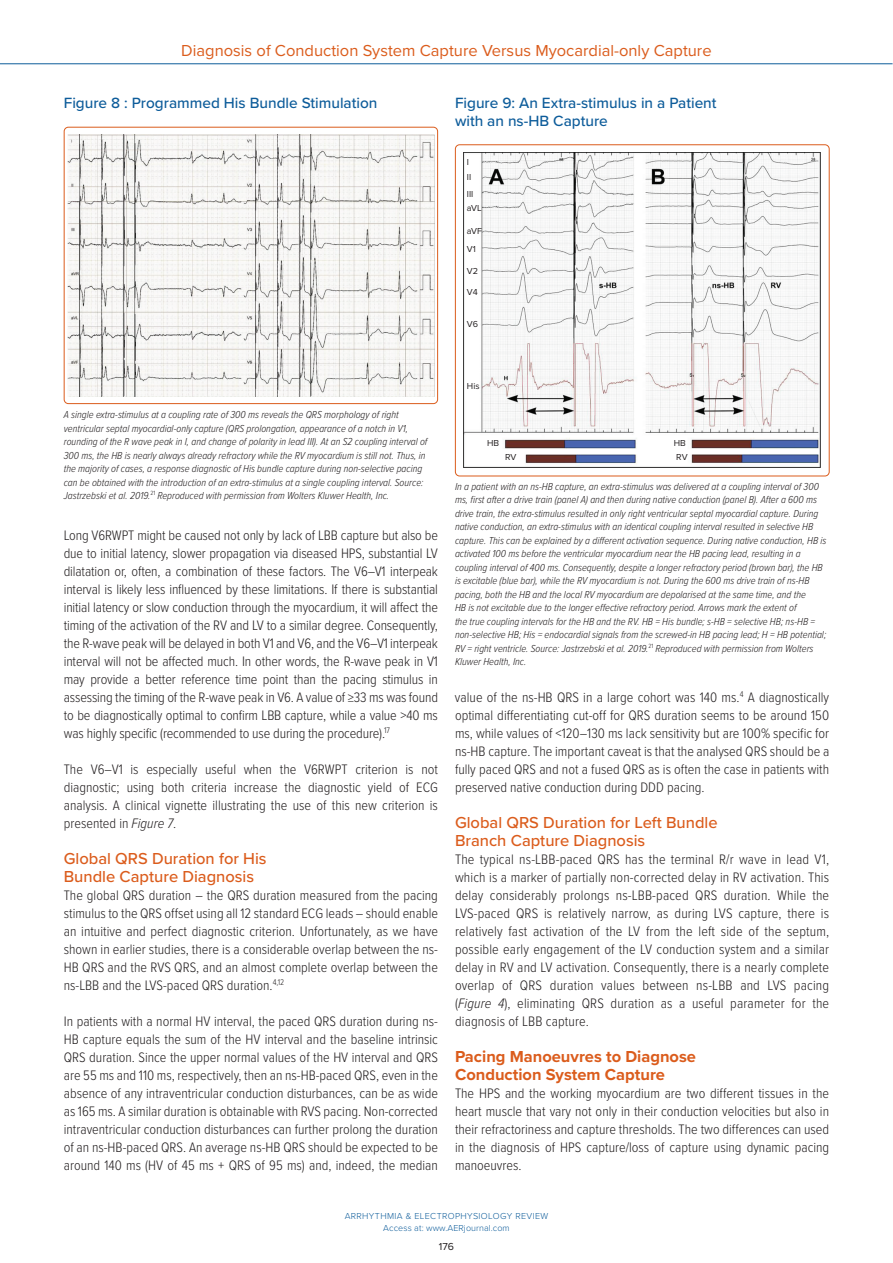
<style>
.page{position:relative;width:893px;height:1263px;background:#fff}
.page>*{position:absolute;margin:0;border:0;box-sizing:border-box;transform-origin:0 0}
.t1{font:500 16.5px/18px "Proxima Nova";color:#db5c1c}
.t2{font:16.5px "Proxima Nova";color:#db5c1c}
.t3{font:700 16.5px/18px "Proxima Nova";color:#db5c1c}
.t4{font:500 15.3px/18px "Proxima Nova";color:#0d5c9a}
.t5{font:300 14.25px/18px "Proxima Nova Cond";color:#231f20;text-align:justify}
.t6{font:italic 300 10.5px/13.5px "Proxima Nova Cond";color:#231f20}
.t7{font:10.5px "Proxima Nova";color:#231f20}
.t8{font:300 9px/12.8px "Proxima Nova";letter-spacing:.04em;color:#0d5c9a;text-align:center}
.t9{font:9px/14.7px "Proxima Nova";color:#231f20}
.s1{font-style:italic}
</style>
<div class="page">
<hr style="left:0;top:64px;width:892px;height:1px;background:#0d5c9a">
<img style="left:67px;top:134px;width:367px;height:263px">
<div style="left:64px;top:127px;width:374px;height:277px;border:1px solid #db5c1c;border-radius:4px"></div>
<img style="left:464px;top:153px;width:357px;height:315px">
<div style="left:455px;top:144px;width:375px;height:332px;border:1px solid #db5c1c;border-radius:4px"></div>
<p class="t2" style="left:181px;top:38px;width:532px">Diagnosis of Conduction System Capture Versus Myocardial-only Capture</p>
<p class="t4" style="left:64px;top:93px;width:315px">Figure 8 : Programmed His Bundle Stimulation</p>
<p class="t4" style="left:455px;top:93px;width:263px">Figure 9: An Extra-stimulus in a Patient with an ns-HB Capture</p>
<p class="t9" style="left:467px;top:154px;width:6px">I<br>II</p>
<p class="t9" style="left:467px;top:187px;width:16px;line-height:13.6px">III aVL</p>
<p class="t9" style="left:467px;top:221px;width:17px;line-height:18px">aVF<br>V1</p>
<p class="t9" style="left:467px;top:263px;width:13px">V2</p>
<p class="t9" style="left:467px;top:285px;width:12px">V4</p>
<p class="t9" style="left:467px;top:316px;width:13px">V6</p>
<p class="t6" style="left:64px;top:408px;width:365px">A single extra-stimulus at a coupling rate of 300 ms reveals the QRS morphology of right ventricular septal myocardial-only capture (QRS prolongation, appearance of a notch in V1, rounding of the R wave peak in I, and change of polarity in lead III). At an S2 coupling interval of 300 ms, the HB is nearly always already refractory while the RV myocardium is still not. Thus, in the majority of cases, a response diagnostic of His bundle capture during non-selective pacing can be obtained with the introduction of an extra-stimulus at a single coupling interval. Source:<br>Jastrzebski et al. 2019.<sup>21</sup> Reproduced with permission from Wolters Kluwer Health, Inc.</p>
<p class="t5" style="left:64px;top:526px;width:376px">Long V6RWPT might be caused not only by lack of LBB capture but also be due to initial latency, slower propagation via diseased HPS, substantial LV dilatation or, often, a combination of these factors. The V6–V1 interpeak interval is likely less influenced by these limitations. If there is substantial initial latency or slow conduction through the myocardium, it will affect the timing of the activation of the RV and LV to a similar degree. Consequently, the R-wave peak will be delayed in both V1 and V6, and the V6–V1 interpeak interval will not be affected much. In other words, the R-wave peak in V1 may provide a better reference time point than the pacing stimulus in assessing the timing of the R-wave peak in V6. A value of ≥33 ms was found to be diagnostically optimal to confirm LBB capture, while a value &gt;40 ms was highly specific (recommended to use during the procedure).<sup>17</sup></p>
<p class="t5" style="left:64px;top:760px;width:376px">The V6–V1 is especially useful when the V6RWPT criterion is not diagnostic; using both criteria increase the diagnostic yield of ECG analysis. A clinical vignette illustrating the use of this new criterion is presented in <span class="s1">Figure 7</span>.</p>
<p class="t1" style="left:64px;top:849px;width:204px">Global QRS Duration for His<br>Bundle Capture Diagnosis</p>
<p class="t5" style="left:64px;top:886px;width:376px">The global QRS duration – the QRS duration measured from the pacing stimulus to the QRS offset using all 12 standard ECG leads – should enable an intuitive and perfect diagnostic criterion. Unfortunately, as we have shown in earlier studies, there is a considerable overlap between the ns-HB QRS and the RVS QRS, and an almost complete overlap between the ns-LBB and the LVS-paced QRS duration.<sup>4,12</sup></p>
<p class="t5" style="left:64px;top:1012px;width:376px">In patients with a normal HV interval, the paced QRS duration during ns-HB capture equals the sum of the HV interval and the baseline intrinsic QRS duration. Since the upper normal values of the HV interval and QRS are 55 ms and 110 ms, respectively, then an ns-HB-paced QRS, even in the absence of any intraventricular conduction disturbances, can be as wide as 165 ms. A similar duration is obtainable with RVS pacing. Non-corrected intraventricular conduction disturbances can further prolong the duration of an ns-HB-paced QRS. An average ns-HB QRS should be expected to be around 140 ms (HV of 45 ms + QRS of 95 ms) and, indeed, the median</p>
<p class="t9" style="left:467px;top:378px;width:14px">His</p>
<p class="t9" style="left:487px;top:435px;width:14px">HB</p>
<p class="t9" style="left:674px;top:435px;width:14px">HB</p>
<p class="t9" style="left:505px;top:449px;width:13px">RV</p>
<p class="t9" style="left:676px;top:449px;width:13px">RV</p>
<p class="t6" style="left:455px;top:479px;width:373px">In a patient with an ns-HB capture, an extra-stimulus was delivered at a coupling interval of 300 ms, first after a drive train (panel A) and then during native conduction (panel B). After a 600 ms drive train, the extra-stimulus resulted in only right ventricular septal myocardial capture. During native conduction, an extra-stimulus with an identical coupling interval resulted in selective HB capture. This can be explained by a different activation sequence. During native conduction, HB is activated 100 ms before the ventricular myocardium near the HB pacing lead, resulting in a coupling interval of 400 ms. Consequently, despite a longer refractory period (brown bar), the HB is excitable (blue bar), while the RV myocardium is not. During the 600 ms drive train of ns-HB pacing, both the HB and the local RV myocardium are depolarised at the same time, and the<br>HB is not excitable due to the longer effective refractory period. Arrows mark the extent of<br>the true coupling intervals for the HB and the RV. HB = His bundle; s-HB = selective HB; ns-HB = non-selective HB; His = endocardial signals from the screwed-in HB pacing lead; H = HB potential; RV = right ventricle. Source: Jastrzebski et al. 2019.<sup>21</sup> Reproduced with permission from Wolters Kluwer Health, Inc.</p>
<p class="t5" style="left:455px;top:687px;width:376px">value of the ns-HB QRS in a large cohort was 140 ms.<sup>4</sup> A diagnostically optimal differentiating cut-off for QRS duration seems to be around 150 ms, while values of &lt;120–130 ms lack sensitivity but are 100% specific for ns-HB capture. The important caveat is that the analysed QRS should be a fully paced QRS and not a fused QRS as is often the case in patients with preserved native conduction during DDD pacing.</p>
<p class="t1" style="left:455px;top:813px;width:264px">Global QRS Duration for Left Bundle<br>Branch Capture Diagnosis</p>
<p class="t5" style="left:455px;top:850px;width:376px">The typical ns-LBB-paced QRS has the terminal R/r wave in lead V1, which is a marker of partially non-corrected delay in RV activation. This delay considerably prolongs ns-LBB-paced QRS duration. While the LVS-paced QRS is relatively narrow, as during LVS capture, there is relatively fast activation of the LV from the left side of the septum, possible early engagement of the LV conduction system and a similar delay in RV and LV activation. Consequently, there is a nearly complete overlap of QRS duration values between ns-LBB and LVS pacing (<span class="s1">Figure 4</span>), eliminating QRS duration as a useful parameter for the diagnosis of LBB capture.</p>
<p class="t3" style="left:455px;top:1047px;width:243px">Pacing Manoeuvres to Diagnose<br>Conduction System Capture</p>
<p class="t5" style="left:455px;top:1084px;width:376px">The HPS and the working myocardium are two different tissues in the heart muscle that vary not only in their conduction velocities but also in their refractoriness and capture thresholds. The two differences can used in the diagnosis of HPS capture/loss of capture using dynamic pacing manoeuvres.</p>
<p class="t8" style="left:345px;top:1209px;width:205px">ARRHYTHMIA &amp; ELECTROPHYSIOLOGY REVIEW<br>Access at: www.AERjournal.com</p>
<p class="t7" style="left:439px;top:1239px;width:17px">176</p>
</div>
